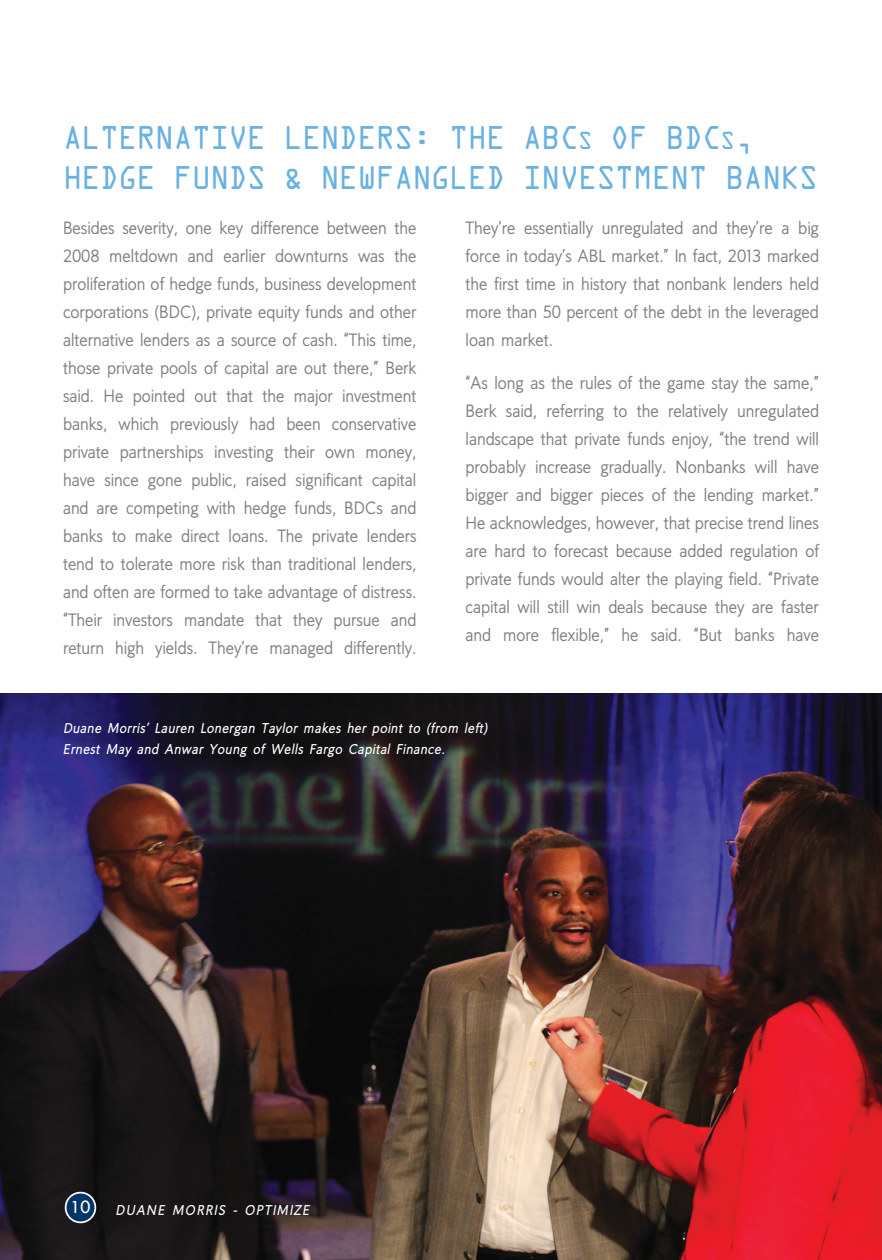
<style>
.page{position:relative;width:882px;height:1260px;background:#fff}
.page>*{position:absolute;margin:0;border:0;box-sizing:border-box;transform-origin:0 0}
.t1{font:35px/40.2px "OCRA Extended";letter-spacing:-.02em;color:#69b1e2;scale:.9 1}
.t2{font:19.25px "Tw Cen";color:#fff}
.t3{font:17.5px/28px "Oslo";color:#808083;text-align:justify;scale:.95 1}
.t4{font:italic 700 14px/21px "Oslo";letter-spacing:-.165em;color:#fff;scale:.95 1}
.t5{font:italic 700 14px "Oslo";letter-spacing:-.065em;color:#fff;scale:.95 1}
.s1{font-size:26.25px}
</style>
<div class="page">
<img style="left:0;top:693px;width:882px;height:567px">
<div style="left:66px;top:1193px;width:29px;height:29px;background:#003667;border-radius:50%"></div>
<div style="left:65px;top:1192px;width:31px;height:31px;border:2px solid #fff;border-radius:50%"></div>
<h1 class="t1" style="left:63px;top:117px;width:840px">ALTERNATIVE LENDERS: THE ABC<span class="s1">S</span> OF BDC<span class="s1">S</span>,<br>HEDGE FUNDS &amp; NEWFANGLED INVESTMENT BANKS</h1>
<p class="t3" style="left:63px;top:214px;width:374px">Besides severity, one key difference between the 2008 meltdown and earlier downturns was the proliferation of hedge funds, business development corporations (BDC), private equity funds and other alternative lenders as a source of cash. “This time, those private pools of capital are out there,” Berk said. He pointed out that the major investment banks, which previously had been conservative private partnerships investing their own money, have since gone public, raised significant capital and are competing with hedge funds, BDCs and banks to make direct loans. The private lenders tend to tolerate more risk than traditional lenders, and often are formed to take advantage of distress. “Their investors mandate that they pursue and return high yields. They’re managed differently.</p>
<p class="t3" style="left:466px;top:214px;width:374px">They’re essentially unregulated and they’re a big force in today’s ABL market.” In fact, 2013 marked the first time in history that nonbank lenders held more than 50 percent of the debt in the leveraged loan market.</p>
<p class="t3" style="left:466px;top:369px;width:374px">“As long as the rules of the game stay the same,” Berk said, referring to the relatively unregulated landscape that private funds enjoy, “the trend will probably increase gradually. Nonbanks will have bigger and bigger pieces of the lending market.” He acknowledges, however, that precise trend lines are hard to forecast because added regulation of private funds would alter the playing field. “Private capital will still win deals because they are faster and more flexible,” he said. “But banks have</p>
<p class="t4" style="left:63px;top:718px;width:451px">Duane Morris’ Lauren Lonergan Taylor makes her point to (from left)<br>Ernest May and Anwar Young of Wells Fargo Capital Finance.</p>
<p class="t2" style="left:70px;top:1196px;width:22px">10</p>
<p class="t5" style="left:116px;top:1202px;width:147px">Duane Morris - Opt</p>
<p class="t5" style="left:272px;top:1202px;width:43px">imize</p>
</div>
